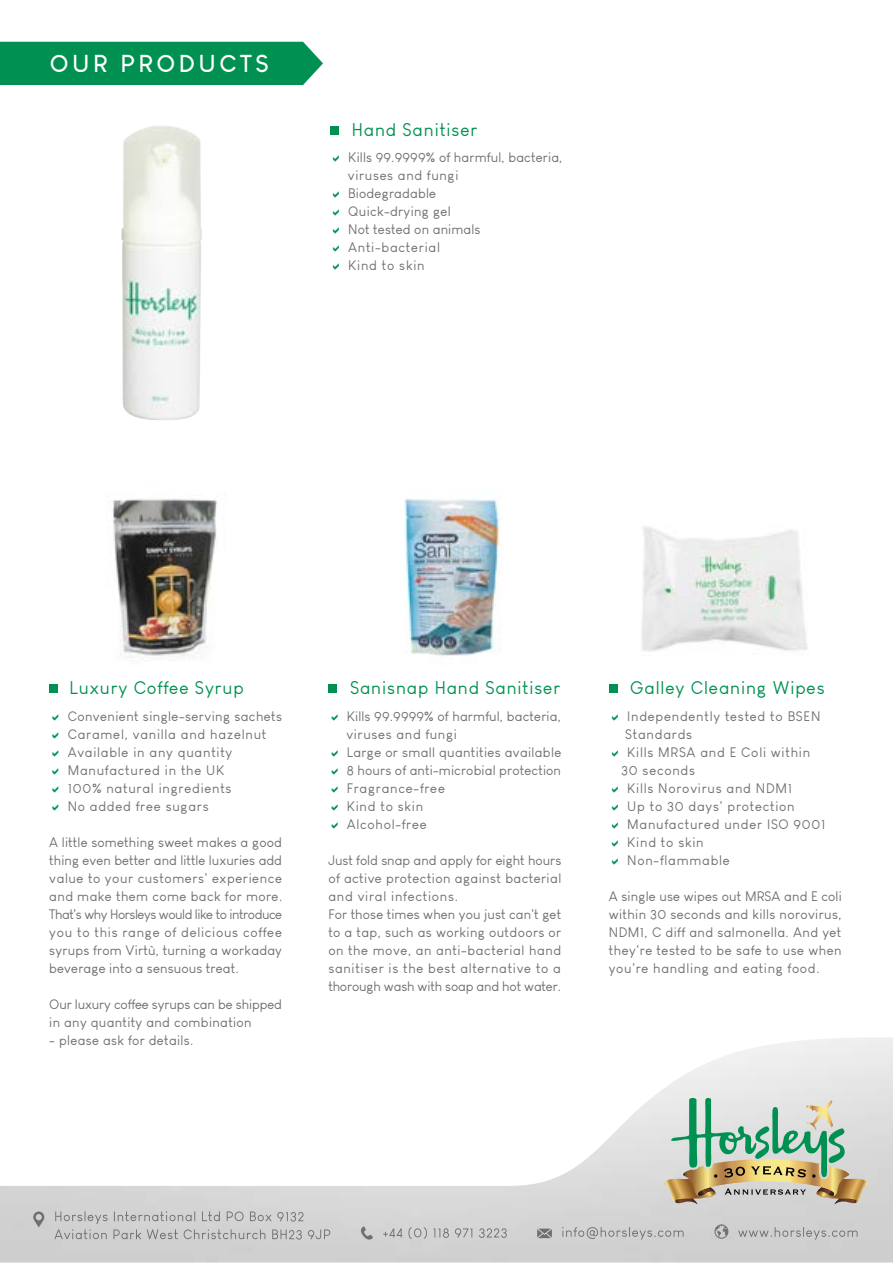
<style>
.page{position:relative;width:893px;height:1263px;background:#fff}
.page>*{position:absolute;margin:0;border:0;box-sizing:border-box;transform-origin:0 0}
.t1{font:700 24px "Louis George Cafe";letter-spacing:.15em;color:#fff}
.t2{font:18px "Louis George Cafe";letter-spacing:.05em;color:#009152}
.t3{font:13.5px/18px "Louis George Cafe";letter-spacing:.035em;color:#6e6f70;text-align:justify}
.t4{font:13.5px/18px "Louis George Cafe";letter-spacing:.055em;color:#6e6f70}
.t5{font:13.5px/18px "Louis George Cafe";letter-spacing:.015em;color:#6e6f70}
.t6{font:13.5px/18px "Louis George Cafe";letter-spacing:-.01em;color:#6e6f70}
</style>
<div class="page">
<img style="left:641px;top:526px;width:167px;height:126px">
<img style="left:404px;top:498px;width:97px;height:158px">
<img style="left:112px;top:499px;width:106px;height:159px">
<div style="left:49px;top:684px;width:9px;height:9px;background:#009152"></div>
<div style="left:328px;top:684px;width:9px;height:9px;background:#009152"></div>
<div style="left:609px;top:684px;width:9px;height:9px;background:#009152"></div>
<div style="left:330px;top:126px;width:9px;height:9px;background:#009152"></div>
<div style="left:0;top:42px;width:323px;height:43px;background:#009152"></div>
<svg style="left:663px;top:1097px;width:206px;height:107px;background:#b8c3ab"></svg>
<svg style="left:114px;top:1211px;width:81px;height:10px"></svg>
<svg style="left:202px;top:1211px;width:18px;height:10px"></svg>
<svg style="left:227px;top:1211px;width:17px;height:10px"></svg>
<svg style="left:250px;top:1211px;width:53px;height:10px"></svg>
<svg style="left:54px;top:1211px;width:54px;height:28px;background:#c2c2c2"></svg>
<svg style="left:114px;top:1229px;width:27px;height:10px"></svg>
<svg style="left:147px;top:1229px;width:31px;height:10px"></svg>
<svg style="left:184px;top:1229px;width:81px;height:10px"></svg>
<svg style="left:272px;top:1229px;width:30px;height:10px"></svg>
<svg style="left:308px;top:1229px;width:22px;height:10px"></svg>
<svg style="left:33px;top:1211px;width:11px;height:16px"></svg>
<svg style="left:383px;top:1228px;width:19px;height:9px"></svg>
<svg style="left:408px;top:1227px;width:19px;height:12px"></svg>
<svg style="left:433px;top:1228px;width:16px;height:10px"></svg>
<svg style="left:455px;top:1228px;width:17px;height:10px"></svg>
<svg style="left:479px;top:1228px;width:28px;height:10px"></svg>
<svg style="left:361px;top:1226px;width:12px;height:14px"></svg>
<svg style="left:537px;top:1228px;width:15px;height:10px"></svg>
<svg style="left:562px;top:1227px;width:122px;height:12px"></svg>
<svg style="left:714px;top:1224px;width:14px;height:15px"></svg>
<svg style="left:738px;top:1227px;width:120px;height:12px"></svg>
<img style="left:121px;top:125px;width:81px;height:295px">
<h1 class="t1" style="left:50px;top:48px;width:220px">OUR PRODUCTS</h1>
<h2 class="t2" style="left:352px;top:119px;width:127px">Hand Sanitiser</h2>
<p class="t5" style="left:348px;top:148px;width:216px">Kills 99.9999% of harmful, bacteria, viruses and fungi<br>Biodegradable<br>Quick-drying gel<br>Not tested on animals<br>Anti-bacterial<br>Kind to skin</p>
<h2 class="t2" style="left:70px;top:677px;width:176px">Luxury Coffee Syrup</h2>
<h2 class="t2" style="left:350px;top:677px;width:212px">Sanisnap Hand Sanitiser</h2>
<h2 class="t2" style="left:630px;top:677px;width:196px">Galley Cleaning Wipes</h2>
<p class="t4" style="left:68px;top:707px;width:216px">Convenient single-serving sachets<br>Caramel, vanilla and hazelnut<br>Available in any quantity<br>Manufactured in the UK<br>100% natural ingredients<br>No added free sugars</p>
<p class="t3" style="left:49px;top:833px;width:234px">A little something sweet makes a good thing even better and little luxuries add value to your customers' experience and make them come back for more.<br>That's why Horsleys would like to introduce you to this range of delicious coffee syrups from Virtù, turning a workaday beverage into a sensuous treat.</p>
<p class="t6" style="left:49px;top:995px;width:234px">Our luxury coffee syrups can be shipped in any quantity and combination</p>
<p class="t3" style="left:49px;top:1031px;width:146px">- please ask for details.</p>
<p class="t4" style="left:627px;top:707px;width:195px">Independently tested to BSEN</p>
<p class="t4" style="left:625px;top:725px;width:68px">Standards</p>
<p class="t4" style="left:627px;top:743px;width:184px">Kills MRSA and E Coli within</p>
<p class="t4" style="left:621px;top:761px;width:75px">30 seconds</p>
<p class="t4" style="left:627px;top:779px;width:166px">Kills Norovirus and NDM1</p>
<p class="t4" style="left:627px;top:797px;width:169px">Up to 30 days' protection</p>
<p class="t4" style="left:627px;top:815px;width:200px">Manufactured under ISO 9001</p>
<p class="t4" style="left:627px;top:833px;width:78px">Kind to skin</p>
<p class="t4" style="left:627px;top:851px;width:104px">Non-flammable</p>
<p class="t3" style="left:609px;top:887px;width:234px">A single use wipes out MRSA and E coli within 30 seconds and kills norovirus, NDM1, C diff and salmonella. And yet they're tested to be safe to use when you're handling and eating food.</p>
<p class="t3" style="left:346px;top:707px;width:216px;text-align:left">Kills 99.9999% of harmful, bacteria, viruses and fungi<br>Large or small quantities available<br>8 hours of anti-microbial protection<br>Fragrance-free<br>Kind to skin<br>Alcohol-free</p>
<p class="t3" style="left:328px;top:851px;width:234px;text-align:left">Just fold snap and apply for eight hours of active protection against bacterial and viral infections.<br>For those times when you just can't get to a tap, such as working outdoors or on the move, an anti-bacterial hand sanitiser is the best alternative to a thorough wash with soap and hot water.</p>
</div>
